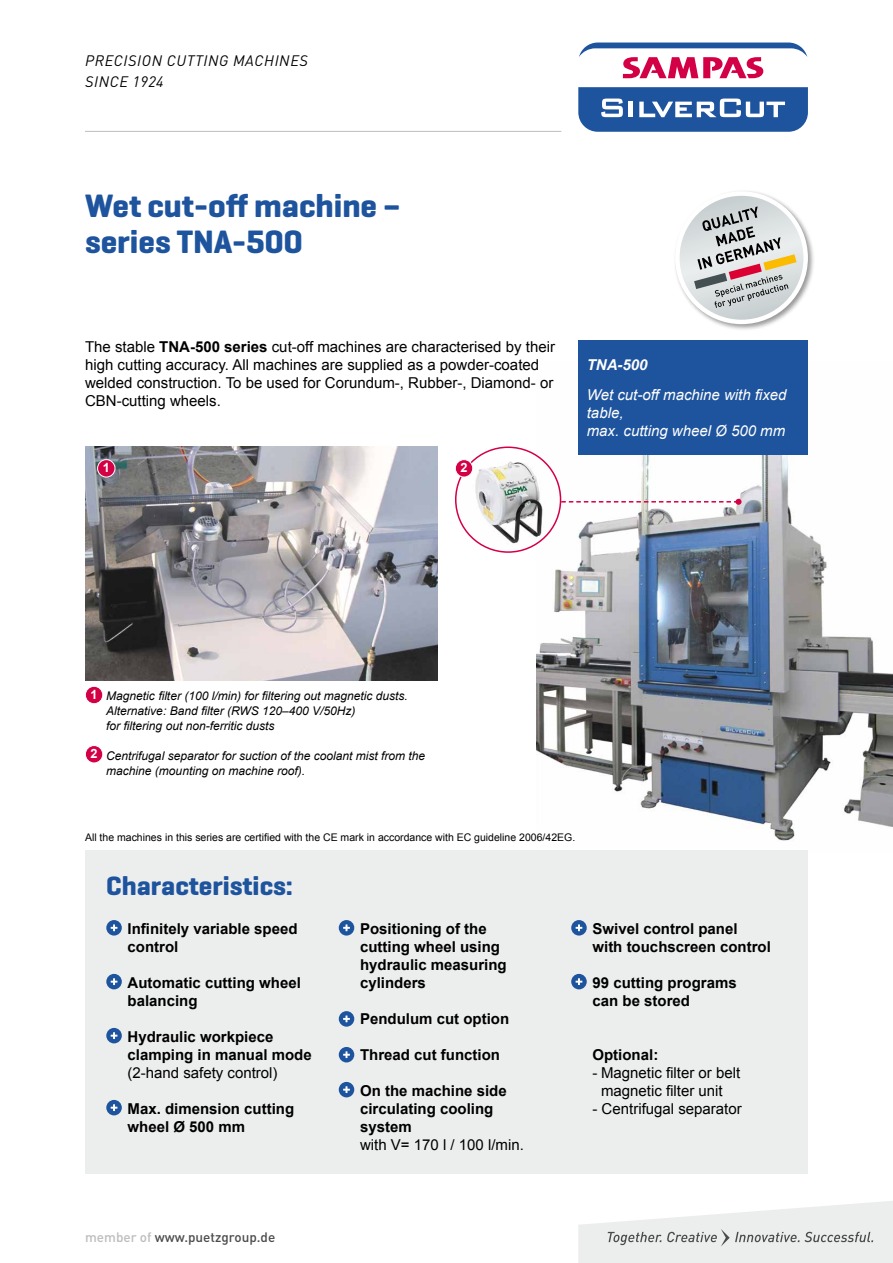
<style>
.page{position:relative;width:893px;height:1263px;background:#fff}
.page>*{position:absolute;margin:0;border:0;box-sizing:border-box;transform-origin:0 0}
.t1{font:700 33px/36px "Geogrotesque";color:#1e549e}
.t2{font:700 27px "Geogrotesque";color:#1e549e}
.t3{font:700 15px/18px "Arial";color:#000}
.t4{font:15px/18px "Arial";color:#000}
.t5{font:italic 15px/18px "Arial";color:#fff}
.t6{font:italic 15px/21px "DIN Pro";letter-spacing:.04em;color:#000}
.t7{font:italic 700 15px "Arial";color:#fff}
.t8{font:500 13.5px "DIN Pro";color:#4b4b4d}
.t9{font:700 12.75px "Arial";color:#fff}
.t10{font:italic 12px/15px "Arial";color:#000}
.t11{font:10.5px "Arial";color:#000}
.s1{font-weight:700}
.s2{color:#bbbdbe}
</style>
<div class="page">
<svg style="left:578px;top:87px;width:230px;height:45px;background:#4370ae"></svg>
<svg style="left:579px;top:43px;width:228px;height:35px"></svg>
<svg style="left:578px;top:1201px;width:315px;height:62px"></svg>
<hr style="left:85px;top:131px;width:476px;height:1px;background:#bbbdbe">
<img style="left:536px;top:454px;width:357px;height:387px">
<img style="left:85px;top:446px;width:353px;height:234px">
<svg style="left:456px;top:447px;width:105px;height:105px"></svg>
<img style="left:456px;top:458px;width:105px;height:90px">
<div style="left:455px;top:446px;width:106px;height:107px;border:2px solid #d40046;border-radius:50%"></div>
<div style="left:673px;top:190px;width:142px;height:142px;background:#000;opacity:.4"></div>
<div style="left:675px;top:191px;width:133px;height:133px;background:#fff;border-radius:50%"></div>
<img style="left:680px;top:196px;width:123px;height:124px;border-radius:62px">
<svg style="left:694px;top:206px;width:102px;height:102px;background:#bfbcb9"></svg>
<div style="left:85px;top:850px;width:723px;height:324px;background:#eceded"></div>
<div style="left:106px;top:920px;width:16px;height:15px;background:#1e549e;border-radius:50%"></div>
<svg style="left:111px;top:924px;width:6px;height:7px"></svg>
<div style="left:106px;top:974px;width:16px;height:15px;background:#1e549e;border-radius:50%"></div>
<svg style="left:111px;top:978px;width:6px;height:7px"></svg>
<div style="left:106px;top:1028px;width:16px;height:15px;background:#1e549e;border-radius:50%"></div>
<svg style="left:111px;top:1032px;width:6px;height:7px"></svg>
<div style="left:106px;top:1100px;width:16px;height:15px;background:#1e549e;border-radius:50%"></div>
<svg style="left:111px;top:1104px;width:6px;height:7px"></svg>
<div style="left:571px;top:920px;width:16px;height:15px;background:#1e549e;border-radius:50%"></div>
<svg style="left:576px;top:924px;width:6px;height:7px"></svg>
<div style="left:571px;top:974px;width:16px;height:15px;background:#1e549e;border-radius:50%"></div>
<svg style="left:576px;top:978px;width:6px;height:7px"></svg>
<div style="left:339px;top:920px;width:15px;height:15px;background:#1e549e;border-radius:50%"></div>
<svg style="left:343px;top:924px;width:7px;height:7px"></svg>
<div style="left:339px;top:1011px;width:15px;height:16px;background:#1e549e;border-radius:50%"></div>
<svg style="left:343px;top:1015px;width:7px;height:7px"></svg>
<div style="left:339px;top:1047px;width:15px;height:15px;background:#1e549e;border-radius:50%"></div>
<svg style="left:343px;top:1051px;width:7px;height:7px"></svg>
<div style="left:339px;top:1082px;width:15px;height:15px;background:#1e549e;border-radius:50%"></div>
<svg style="left:343px;top:1086px;width:7px;height:7px"></svg>
<div style="left:578px;top:340px;width:230px;height:115px;background:#1e549e"></div>
<div style="left:455px;top:460px;width:18px;height:17px;background:#d40046;border-radius:50%"></div>
<div style="left:455px;top:459px;width:18px;height:18px;border:1px solid #fff;border-radius:50%"></div>
<div style="left:98px;top:460px;width:17px;height:17px;background:#d40046;border-radius:50%"></div>
<div style="left:97px;top:459px;width:18px;height:18px;border:1px solid #fff;border-radius:50%"></div>
<div style="left:85px;top:686px;width:18px;height:18px;background:#d40046;border-radius:50%"></div>
<div style="left:85px;top:686px;width:18px;height:18px;border:1px solid #fff;border-radius:50%"></div>
<div style="left:85px;top:745px;width:18px;height:18px;background:#d40046;border-radius:50%"></div>
<div style="left:85px;top:745px;width:18px;height:18px;border:1px solid #fff;border-radius:50%"></div>
<svg style="left:561px;top:499px;width:180px;height:6px"></svg>
<p class="t6" style="left:85px;top:50px;width:224px">PRECISION CUTTING MACHINES<br>SINCE 1924</p>
<h1 class="t1" style="left:85px;top:187px;width:317px">Wet cut-off machine – series TNA-500</h1>
<p class="t4" style="left:85px;top:337px;width:471px">The stable <span class="s1">TNA-500 series</span> cut-off machines are characterised by their high cutting accuracy. All machines are supplied as a powder-coated welded construction. To be used for Corundum-, Rubber-, Diamond- or CBN-cutting wheels.</p>
<p class="t9" style="left:103px;top:459px;width:9px">1</p>
<p class="t9" style="left:460px;top:459px;width:9px">2</p>
<p class="t7" style="left:587px;top:355px;width:62px">TNA-500</p>
<p class="t5" style="left:587px;top:385px;width:201px">Wet cut-off machine with fixed table,<br>max. cutting wheel Ø 500 mm</p>
<p class="t9" style="left:91px;top:686px;width:9px">1</p>
<p class="t9" style="left:91px;top:745px;width:9px">2</p>
<p class="t10" style="left:106px;top:688px;width:303px">Magnetic filter (100 l/min) for filtering out magnetic dusts.<br>Alternative: Band filter (RWS 120–400 V/50Hz)<br>for filtering out non-ferritic dusts</p>
<p class="t10" style="left:106px;top:748px;width:320px">Centrifugal separator for suction of the coolant mist from the machine (mounting on machine roof).</p>
<p class="t11" style="left:85px;top:830px;width:492px">All the machines in this series are certified with the CE mark in accordance with EC guideline 2006/42EG.</p>
<h2 class="t2" style="left:106px;top:868px;width:188px">Characteristics:</h2>
<p class="t3" style="left:128px;top:920px;width:172px">Infinitely variable speed control</p>
<p class="t3" style="left:128px;top:974px;width:175px">Automatic cutting wheel balancing</p>
<p class="t3" style="left:128px;top:1028px;width:186px">Hydraulic workpiece clamping in manual mode</p>
<p class="t4" style="left:128px;top:1063px;width:152px">(2-hand safety control)</p>
<p class="t3" style="left:128px;top:1100px;width:168px">Max. dimension cutting wheel Ø 500 mm</p>
<p class="t3" style="left:360px;top:920px;width:148px">Positioning of the cutting wheel using hydraulic measuring cylinders</p>
<p class="t3" style="left:360px;top:1010px;width:151px">Pendulum cut option</p>
<p class="t3" style="left:360px;top:1046px;width:142px">Thread cut function</p>
<p class="t3" style="left:360px;top:1082px;width:148px">On the machine side circulating cooling system</p>
<p class="t4" style="left:360px;top:1135px;width:165px">with V= 170 l / 100 l/min.</p>
<p class="t3" style="left:592px;top:920px;width:180px">Swivel control panel with touchscreen control</p>
<p class="t3" style="left:592px;top:974px;width:146px">99 cutting programs can be stored</p>
<p class="t3" style="left:592px;top:1046px;width:67px">Optional:</p>
<p class="t4" style="left:601px;top:1063px;width:141px;text-indent:-9px">- Magnetic filter or belt magnetic filter unit</p>
<p class="t4" style="left:592px;top:1099px;width:151px">- Centrifugal separator</p>
<p class="t8" style="left:85px;top:1228px;width:192px"><span class="s2">member of</span> www.puetzgroup.de</p>
</div>
